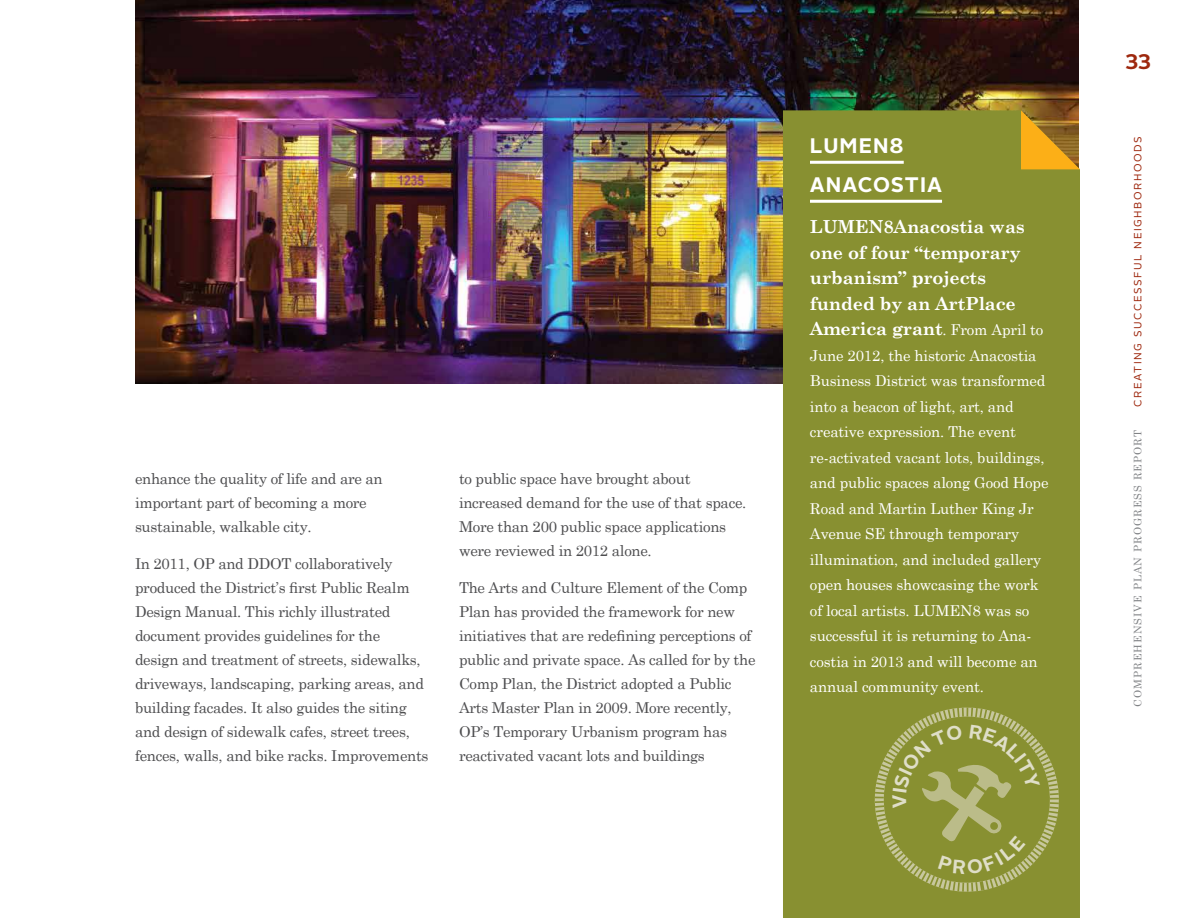
<style>
.page{position:relative;width:1188px;height:918px;background:#fff}
.page>*{position:absolute;margin:0;border:0;box-sizing:border-box;transform-origin:0 0}
.t1{font:700 21px/39px "Alright Sans";letter-spacing:.05em;color:#fff}
.t2{font:700 21px "Alright Sans";color:#9e280e}
.t3{font:700 18px/25.5px "Century Schoolbook";letter-spacing:-.01em;color:#fff}
.t4{font:15px/24px "Century Schoolbook";letter-spacing:-.02em;color:#4d4d4f}
.t5{font:15px/25.5px "Century Schoolbook";letter-spacing:-.01em;color:#fff}
.t6{font:10.5px "Century Schoolbook";letter-spacing:.1em;color:#808285}
.t7{font:10.5px "Alright Sans";letter-spacing:.15em;color:#9e280e}
.s1{font-weight:400;font-size:15px}
</style>
<div class="page">
<img style="left:135px;top:0;width:944px;height:384px">
<div style="left:783px;top:110px;width:297px;height:808px;background:#889031"></div>
<hr style="left:810px;top:161px;width:94px;height:3px;background:#fff">
<hr style="left:810px;top:200px;width:132px;height:3px;background:#fff">
<svg style="left:1021px;top:110px;width:59px;height:59px;background:#c48b21"></svg>
<svg style="left:872px;top:705px;width:189px;height:191px;background:#8c9439"></svg>
<p class="t4" style="left:135px;top:466px;width:249px">enhance the quality of life and are an important part of becoming a more sustainable, walkable city.</p>
<p class="t4" style="left:135px;top:551px;width:295px">In 2011, OP and DDOT collaboratively produced the District’s first Public Realm Design Manual. This richly illustrated document provides guidelines for the<br>design and treatment of streets, sidewalks, driveways, landscaping, parking areas, and building facades. It also guides the siting and design of sidewalk cafes, street trees, fences, walls, and bike racks. Improvements</p>
<p class="t4" style="left:459px;top:466px;width:289px">to public space have brought about increased demand for the use of that space.<br>More than 200 public space applications were reviewed in 2012 alone.</p>
<p class="t4" style="left:459px;top:575px;width:298px">The Arts and Culture Element of the Comp Plan has provided the framework for new initiatives that are redefining perceptions of public and private space. As called for by the Comp Plan, the District adopted a Public Arts Master Plan in 2009. More recently, OP’s Temporary Urbanism program has reactivated vacant lots and buildings</p>
<h1 class="t1" style="left:810px;top:127px;width:134px">LUMEN8<br>ANACOSTIA</h1>
<p class="t3" style="left:810px;top:214px;width:235px">LUMEN8Anacostia was one of four “temporary urbanism” projects funded by an ArtPlace<br>America grant<span class="s1">. From April to</span></p>
<p class="t5" style="left:810px;top:342px;width:240px">June 2012, the historic Anacostia<br>Business District was transformed into a beacon of light, art, and creative expression. The event re-activated vacant lots, buildings, and public spaces along Good Hope<br>Road and Martin Luther King Jr<br>Avenue SE through temporary illumination, and included gallery open houses showcasing the work of local artists. LUMEN8 was so successful it is returning to Ana&shy;costia in 2013 and will become an annual community event.</p>
<h1 class="t2" style="left:1125px;top:47px;width:28px">33</h1>
<p class="t7" style="left:1131px;top:407px;width:272px;rotate:-90deg">Creating successful neighborhoods</p>
<p class="t6" style="left:1131px;top:707px;width:278px;rotate:-90deg">COMPREHENSIVE PLAN PROGRESS REPORT</p>
</div>
